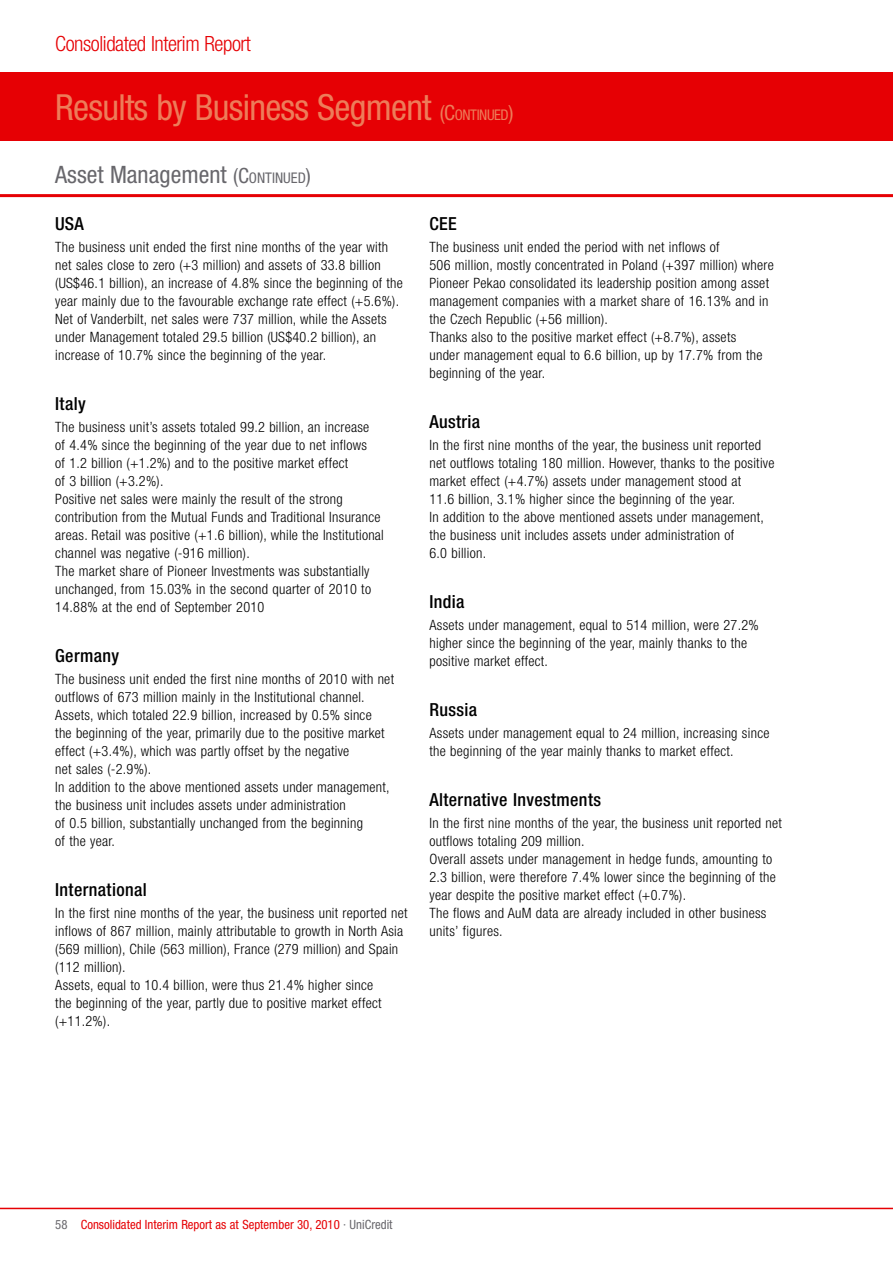
<style>
.page{position:relative;width:893px;height:1263px;background:#fff}
.page>*{position:absolute;margin:0;border:0;box-sizing:border-box;transform-origin:0 0}
.t1{font:condensed 36px "Helvetica Neue";letter-spacing:-.02em;color:#ed7c59}
.t2{font:condensed 24px "Helvetica Neue";color:#68676c}
.t3{font:300 condensed 21px "Helvetica Neue";letter-spacing:-.02em;color:#e60004}
.t4{font:500 condensed 18px "Helvetica Neue";letter-spacing:.02em;color:#000}
.t5{font:300 condensed 14.25px/18px "Helvetica Neue";letter-spacing:.02em;color:#000}
.t6{font:condensed 12.75px "Helvetica Neue";color:#e60004}
.s1{font-size:21px}
.s2{font-size:14.7px}
.s3{color:#68676c}
</style>
<div class="page">
<div style="left:0;top:72px;width:893px;height:68px;background:#e60004"></div>
<hr style="left:0;top:194px;width:893px;height:3px;background:#e60004">
<hr style="left:0;top:1208px;width:893px;height:1px;background:#e60004">
<h3 class="t3" style="left:55px;top:36px;width:197px">Consolidated Interim Report</h3>
<h1 class="t1" style="left:55px;top:95px;width:460px">Results by Business Segment <span class="s1">(C</span><span class="s2">ONTINUED</span><span class="s1">)</span></h1>
<h2 class="t2" style="left:55px;top:166px;width:257px">Asset Management <span class="s1">(C</span><span class="s2">ONTINUED</span><span class="s1">)</span></h2>
<p class="t4" style="left:55px;top:217px;width:30px">USA</p>
<p class="t5" style="left:55px;top:239px;width:349px">The business unit ended the first nine months of the year with net sales close to zero (+3 million) and assets of 33.8 billion (US$46.1 billion), an increase of 4.8% since the beginning of the year mainly due to the favourable exchange rate effect (+5.6%).<br>Net of Vanderbilt, net sales were 737 million, while the Assets under Management totaled 29.5 billion (US$40.2 billion), an increase of 10.7% since the beginning of the year.</p>
<p class="t4" style="left:55px;top:397px;width:32px">Italy</p>
<p class="t5" style="left:55px;top:419px;width:330px">The business unit’s assets totaled 99.2 billion, an increase<br>of 4.4% since the beginning of the year due to net inflows<br>of 1.2 billion (+1.2%) and to the positive market effect<br>of 3 billion (+3.2%).<br>Positive net sales were mainly the result of the strong contribution from the Mutual Funds and Traditional Insurance areas. Retail was positive (+1.6 billion), while the Institutional channel was negative (-916 million).<br>The market share of Pioneer Investments was substantially unchanged, from 15.03% in the second quarter of 2010 to 14.88% at the end of September 2010</p>
<p class="t4" style="left:55px;top:649px;width:65px">Germany</p>
<p class="t5" style="left:55px;top:671px;width:340px">The business unit ended the first nine months of 2010 with net outflows of 673 million mainly in the Institutional channel.<br>Assets, which totaled 22.9 billion, increased by 0.5% since<br>the beginning of the year, primarily due to the positive market effect (+3.4%), which was partly offset by the negative<br>net sales (-2.9%).<br>In addition to the above mentioned assets under management, the business unit includes assets under administration<br>of 0.5 billion, substantially unchanged from the beginning<br>of the year.</p>
<p class="t4" style="left:55px;top:883px;width:93px">International</p>
<p class="t5" style="left:55px;top:905px;width:354px">In the first nine months of the year, the business unit reported net inflows of 867 million, mainly attributable to growth in North Asia (569 million), Chile (563 million), France (279 million) and Spain (112 million).<br>Assets, equal to 10.4 billion, were thus 21.4% higher since<br>the beginning of the year, partly due to positive market effect (+11.2%).</p>
<p class="t4" style="left:429px;top:217px;width:29px">CEE</p>
<p class="t5" style="left:429px;top:239px;width:346px">The business unit ended the period with net inflows of<br>506 million, mostly concentrated in Poland (+397 million) where Pioneer Pekao consolidated its leadership position among asset management companies with a market share of 16.13% and in the Czech Republic (+56 million).<br>Thanks also to the positive market effect (+8.7%), assets<br>under management equal to 6.6 billion, up by 17.7% from the beginning of the year.</p>
<p class="t4" style="left:429px;top:415px;width:52px">Austria</p>
<p class="t5" style="left:429px;top:437px;width:347px">In the first nine months of the year, the business unit reported net outflows totaling 180 million. However, thanks to the positive market effect (+4.7%) assets under management stood at<br>11.6 billion, 3.1% higher since the beginning of the year.<br>In addition to the above mentioned assets under management, the business unit includes assets under administration of<br>6.0 billion.</p>
<p class="t4" style="left:429px;top:595px;width:37px">India</p>
<p class="t5" style="left:429px;top:617px;width:331px">Assets under management, equal to 514 million, were 27.2% higher since the beginning of the year, mainly thanks to the positive market effect.</p>
<p class="t4" style="left:429px;top:703px;width:49px">Russia</p>
<p class="t5" style="left:429px;top:725px;width:341px">Assets under management equal to 24 million, increasing since the beginning of the year mainly thanks to market effect.</p>
<p class="t4" style="left:429px;top:793px;width:173px">Alternative Investments</p>
<p class="t5" style="left:429px;top:815px;width:354px">In the first nine months of the year, the business unit reported net outflows totaling 209 million.<br>Overall assets under management in hedge funds, amounting to 2.3 billion, were therefore 7.4% lower since the beginning of the year despite the positive market effect (+0.7%).<br>The flows and AuM data are already included in other business units’ figures.</p>
<p class="t6" style="left:55px;top:1220px;width:339px"><span class="s3">58</span> Consolidated Interim Report as at September 30, 2010 <span class="s3">· UniCredit</span></p>
</div>
